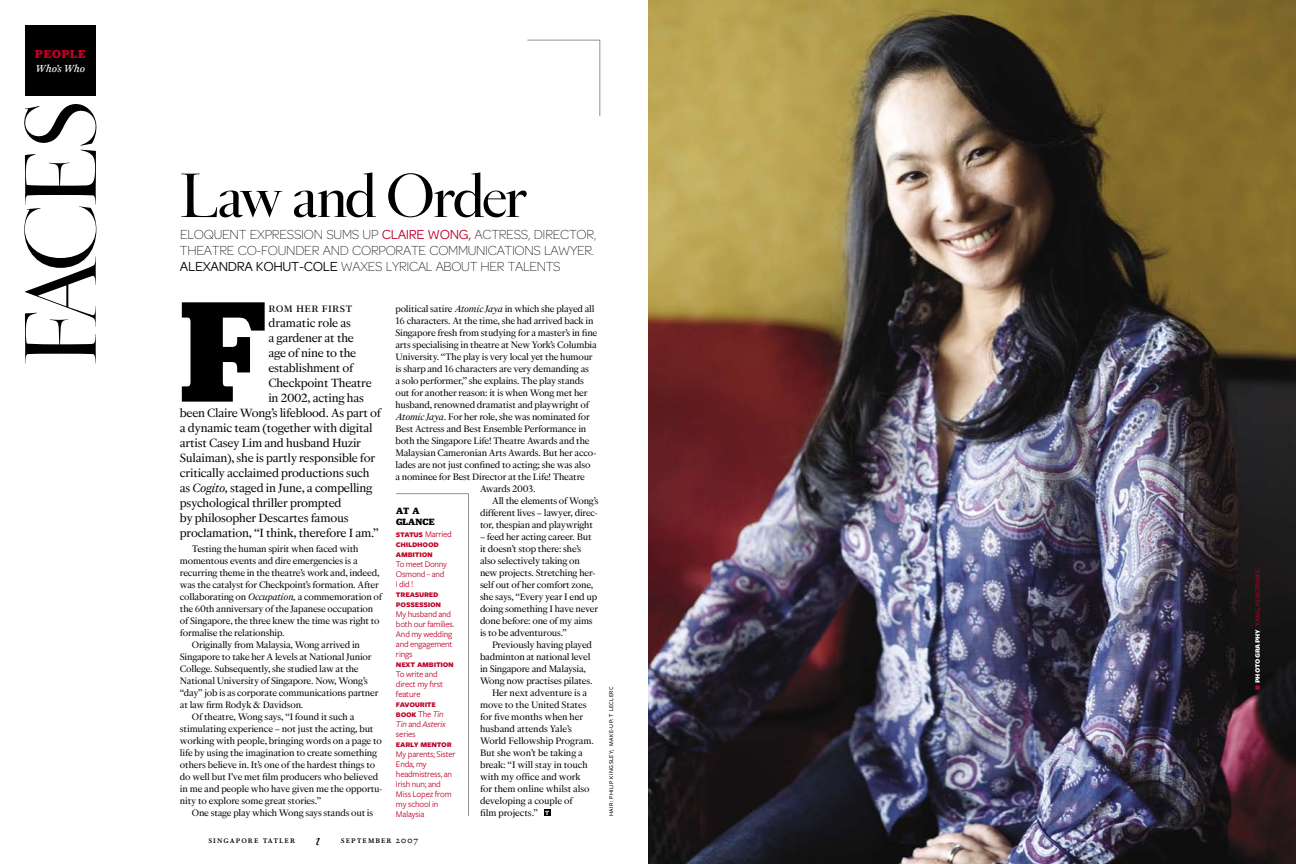
<style>
.page{position:relative;width:1296px;height:864px;background:#fff}
.page>*{position:absolute;margin:0;border:0;box-sizing:border-box;transform-origin:0 0}
.t1{font:700 149.5px "Julie";color:#000}
.t2{font:105.9px "Corundum Super";letter-spacing:-.105em;color:#000}
.t3{font:65px "Corundum Display";letter-spacing:-.035em;color:#000}
.t4{font:14px "Corundum News O1";letter-spacing:-.015em;color:#000}
.t5{font:200 14px/16px "Omnes";letter-spacing:-.02em;color:#000}
.t6{font:14px "Corundum News O1 Roman SC";letter-spacing:.025em;color:#000}
.t7{font:italic 12px "Corundum News O2";letter-spacing:-.015em;color:#fff}
.t8{font:700 12px "Julie";letter-spacing:.07em;color:#be0027}
.t9{font:11px/12px "Corundum News O1";letter-spacing:-.015em;color:#000}
.t10{font:10px "Corundum Text Book SC";letter-spacing:.1em;color:#000}
.t11{font:9.5px/10px "Freight Sans Bold SC";letter-spacing:-.025em;color:#be0027}
.t12{font:700 9.5px/11px "Julie";letter-spacing:.005em;color:#000}
.t13{font:9px/10px "Freight Sans";letter-spacing:-.02em;color:#be0027}
.t14{font:9px "Freight Sans Book SC";color:#be0027}
.t15{font:italic 9px/10px "Freight Sans";letter-spacing:-.02em;color:#be0027}
.t16{font:500 6px "Freight Sans";letter-spacing:.07em;color:#000}
.s1{font-weight:400;color:#be0027}
.s2{font-weight:400}
.s3{font-style:italic}
.s4{font-family:"Freight Sans Bold SC";font-size:9.5px}
.s5{font-family:"Freight Sans";font-size:9px}
.s6{font-family:"Freight Sans";font-style:italic;font-size:9px}
.s7{font-style:normal}
.s8{font-family:"Freight Sans Bold SC";color:#fff}
</style>
<div class="page">
<div style="left:25px;top:25px;width:71px;height:71px;background:#000"></div>
<svg style="left:544px;top:810px;width:6px;height:6px"></svg>
<svg style="left:527px;top:40px;width:73px;height:77px"></svg>
<svg style="left:396px;top:493px;width:73px;height:323px"></svg>
<img style="left:648px;top:0;width:648px;height:864px">
<svg style="left:974px;top:838px;width:7px;height:7px"></svg>
<p class="t8" style="left:35px;top:48px;width:52px">PEOPLE</p>
<p class="t7" style="left:36px;top:62px;width:51px">Who’s Who</p>
<h2 class="t2" style="left:-2px;top:366px;width:269px;rotate:-90deg">Faces</h2>
<h3 class="t3" style="left:180px;top:157px;width:349px">Law and Order</h3>
<p class="t5" style="left:180px;top:226px;width:418px">ELOQUENT EXPRESSION SUMS UP <span class="s1">CLAIRE WONG,</span> ACTRESS, DIRECTOR,<br>THEATRE CO-FOUNDER AND CORPORATE COMMUNICATIONS LAWYER.<br><span class="s2">ALEXANDRA KOHUT-COLE</span> WAXES LYRICAL ABOUT HER TALENTS</p>
<h1 class="t1" style="left:180px;top:274px;width:90px">F</h1>
<p class="t6" style="left:268px;top:300px;width:86px">rom her first</p>
<p class="t4" style="left:268px;top:315px;width:84px">dramatic role as</p>
<p class="t4" style="left:268px;top:330px;width:87px">a gardener at the</p>
<p class="t4" style="left:268px;top:345px;width:89px">age of nine to the</p>
<p class="t4" style="left:268px;top:360px;width:86px">establishment of</p>
<p class="t4" style="left:268px;top:375px;width:105px">Checkpoint Theatre</p>
<p class="t4" style="left:268px;top:390px;width:97px">in 2002, acting has</p>
<p class="t4" style="left:180px;top:405px;width:203px">been Claire Wong’s lifeblood. As part of</p>
<p class="t4" style="left:180px;top:420px;width:194px">a dynamic team (together with digital</p>
<p class="t4" style="left:180px;top:435px;width:183px">artist Casey Lim and husband Huzir</p>
<p class="t4" style="left:180px;top:450px;width:197px">Sulaiman), she is partly responsible for</p>
<p class="t4" style="left:180px;top:465px;width:191px">critically acclaimed productions such</p>
<p class="t4" style="left:180px;top:480px;width:194px">as <span class="s3">Cogito,</span> staged in June, a compelling</p>
<p class="t4" style="left:180px;top:495px;width:163px">psychological thriller prompted</p>
<p class="t4" style="left:180px;top:510px;width:170px">by philosopher Descartes famous</p>
<p class="t4" style="left:180px;top:525px;width:201px">proclamation, “I think, therefore I am.”</p>
<p class="t9" style="left:192px;top:542px;width:168px">Testing the human spirit when faced with</p>
<p class="t9" style="left:180px;top:554px;width:179px">momentous events and dire emergencies is a</p>
<p class="t9" style="left:180px;top:566px;width:201px">recurring theme in the theatre’s work and, indeed,</p>
<p class="t9" style="left:180px;top:578px;width:200px">was the catalyst for Checkpoint’s formation. After</p>
<p class="t9" style="left:180px;top:590px;width:204px">collaborating on <span class="s3">Occupation,</span> a commemoration of</p>
<p class="t9" style="left:180px;top:602px;width:195px">the 60th anniversary of the Japanese occupation</p>
<p class="t9" style="left:180px;top:614px;width:201px">of Singapore, the three knew the time was right to</p>
<p class="t9" style="left:180px;top:626px;width:106px">formalise the relationship.</p>
<p class="t9" style="left:192px;top:638px;width:170px">Originally from Malaysia, Wong arrived in</p>
<p class="t9" style="left:180px;top:650px;width:193px">Singapore to take her A levels at National Junior</p>
<p class="t9" style="left:180px;top:662px;width:180px">College. Subsequently, she studied law at the</p>
<p class="t9" style="left:180px;top:674px;width:190px">National University of Singapore. Now, Wong’s</p>
<p class="t9" style="left:180px;top:686px;width:200px">“day” job is as corporate communications partner</p>
<p class="t9" style="left:180px;top:698px;width:125px">at law firm Rodyk &amp; Davidson.</p>
<p class="t9" style="left:192px;top:710px;width:164px">Of theatre, Wong says, “I found it such a</p>
<p class="t9" style="left:180px;top:722px;width:195px">stimulating experience – not just the acting, but</p>
<p class="t9" style="left:180px;top:734px;width:203px">working with people, bringing words on a page to</p>
<p class="t9" style="left:180px;top:746px;width:199px">life by using the imagination to create something</p>
<p class="t9" style="left:180px;top:758px;width:197px">others believe in. It’s one of the hardest things to</p>
<p class="t9" style="left:180px;top:770px;width:200px">do well but I’ve met film producers who believed</p>
<p class="t9" style="left:180px;top:782px;width:204px">in me and people who have given me the opportu-</p>
<p class="t9" style="left:180px;top:794px;width:143px">nity to explore some great stories.”</p>
<p class="t9" style="left:192px;top:806px;width:183px">One stage play which Wong says stands out is</p>
<p class="t9" style="left:395px;top:302px;width:201px">political satire <span class="s3">Atomic Jaya</span> in which she played all</p>
<p class="t9" style="left:395px;top:314px;width:200px">16 characters. At the time, she had arrived back in</p>
<p class="t9" style="left:395px;top:326px;width:203px">Singapore fresh from studying for a master’s in fine</p>
<p class="t9" style="left:395px;top:338px;width:203px">arts specialising in theatre at New York’s Columbia</p>
<p class="t9" style="left:395px;top:350px;width:199px">University. “The play is very local yet the humour</p>
<p class="t9" style="left:395px;top:362px;width:195px">is sharp and 16 characters are very demanding as</p>
<p class="t9" style="left:395px;top:374px;width:190px">a solo performer,” she explains. The play stands</p>
<p class="t9" style="left:395px;top:386px;width:194px">out for another reason: it is when Wong met her</p>
<p class="t9" style="left:395px;top:398px;width:195px">husband, renowned dramatist and playwright of</p>
<p class="t9" style="left:395px;top:410px;width:196px"><span class="s3">Atomic Jaya.</span> For her role, she was nominated for</p>
<p class="t9" style="left:395px;top:422px;width:192px">Best Actress and Best Ensemble Performance in</p>
<p class="t9" style="left:395px;top:434px;width:196px">both the Singapore Life! Theatre Awards and the</p>
<p class="t9" style="left:395px;top:446px;width:202px">Malaysian Cameronian Arts Awards. But her acco-</p>
<p class="t9" style="left:395px;top:458px;width:197px">lades are not just confined to acting; she was also</p>
<p class="t9" style="left:395px;top:470px;width:191px">a nominee for Best Director at the Life! Theatre</p>
<p class="t9" style="left:480px;top:482px;width:57px">Awards 2003.</p>
<p class="t9" style="left:492px;top:494px;width:108px">All the elements of Wong’s</p>
<p class="t9" style="left:480px;top:506px;width:119px">different lives – lawyer, direc-</p>
<p class="t9" style="left:480px;top:518px;width:115px">tor, thespian and playwright</p>
<p class="t9" style="left:480px;top:530px;width:120px">– feed her acting career. But it doesn’t stop there: she’s also selectively taking on new projects. Stretching her&shy;self out of her comfort zone, she says, “Every year I end up doing something I have never done before: one of my aims is to be adventurous.”</p>
<p class="t9" style="left:492px;top:638px;width:102px">Previously having played</p>
<p class="t9" style="left:480px;top:650px;width:112px">badminton at national level</p>
<p class="t9" style="left:480px;top:662px;width:108px">in Singapore and Malaysia,</p>
<p class="t9" style="left:480px;top:674px;width:114px">Wong now practises pilates.</p>
<p class="t9" style="left:492px;top:686px;width:97px">Her next adventure is a</p>
<p class="t9" style="left:480px;top:698px;width:108px">move to the United States</p>
<p class="t9" style="left:480px;top:710px;width:105px">for five months when her</p>
<p class="t9" style="left:480px;top:722px;width:94px">husband attends Yale’s</p>
<p class="t9" style="left:480px;top:734px;width:115px">World Fellowship Program.</p>
<p class="t9" style="left:480px;top:746px;width:104px">But she won’t be taking a</p>
<p class="t9" style="left:480px;top:758px;width:109px">break: “I will stay in touch</p>
<p class="t9" style="left:480px;top:770px;width:102px">with my office and work</p>
<p class="t9" style="left:480px;top:782px;width:111px">for them online whilst also</p>
<p class="t9" style="left:480px;top:794px;width:94px">developing a couple of</p>
<p class="t9" style="left:480px;top:806px;width:59px">film projects.”</p>
<p class="t12" style="left:396px;top:505px;width:40px">AT A<br>GLANCE</p>
<p class="t13" style="left:396px;top:529px;width:57px"><span class="s4">status</span> Married</p>
<p class="t11" style="left:396px;top:539px;width:44px">childhood ambition</p>
<p class="t13" style="left:396px;top:559px;width:52px">To meet Donny<br>Osmond – and<br>I did !</p>
<p class="t11" style="left:396px;top:589px;width:47px">treasured possession</p>
<p class="t13" style="left:396px;top:609px;width:60px">My husband and both our families.<br>And my wedding and engagement rings</p>
<p class="t11" style="left:396px;top:659px;width:59px">next ambition</p>
<p class="t13" style="left:396px;top:669px;width:48px">To write and direct my first feature</p>
<p class="t11" style="left:396px;top:699px;width:49px">favourite book <span class="s5">The</span> <span class="s6">Tin</span></p>
<p class="t15" style="left:396px;top:719px;width:51px">Tin <span class="s7">and</span> Asterix <span class="s7">series</span></p>
<p class="t11" style="left:396px;top:739px;width:57px">early mentor</p>
<p class="t13" style="left:396px;top:749px;width:61px">My parents; Sister<br>Enda, my headmistress, an<br>Irish nun; and<br>Miss Lopez from my school in<br>Malaysia</p>
<p class="t10" style="left:208px;top:834px;width:88px">singapore tatler</p>
<p class="t10" style="left:341px;top:834px;width:79px">september 2007</p>
<p class="t16" style="left:608px;top:816px;width:131px;rotate:-90deg">Hair: Ph ilip Kingsley; Make-up: T LeClerc</p>
<p class="t14" style="left:1252px;top:690px;width:123px;rotate:-90deg">■ <span class="s8">photography</span> yang, penoramic</p>
</div>
